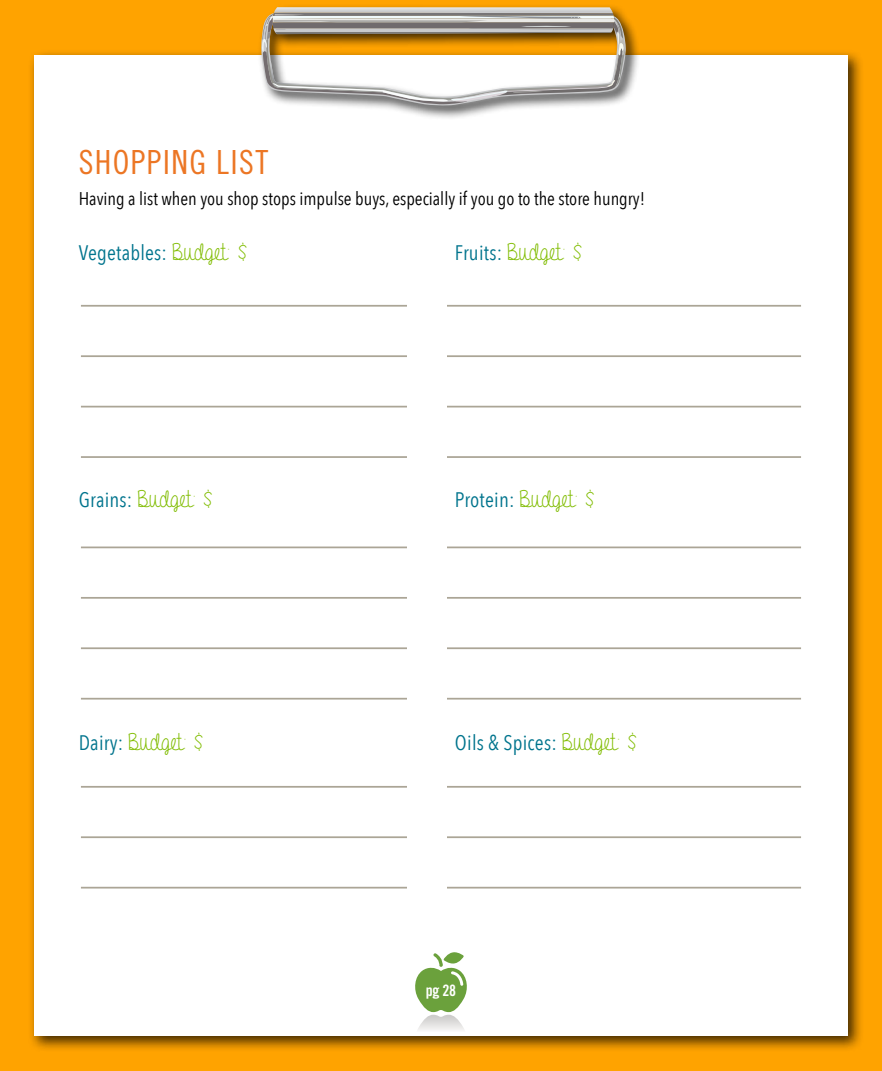
<style>
.page{position:relative;width:882px;height:1071px;background:#ffa300}
.page>*{position:absolute;margin:0;border:0;box-sizing:border-box;transform-origin:0 0}
.t1{font:33.25px "Trade Gothic Cond Eighteen";letter-spacing:.04em;color:#ec7624}
.t2{font:24.5px "A Gentle Touch";letter-spacing:.02em;color:#80bc00}
.t3{font:21px "Avenir Next Condensed";letter-spacing:.01em;color:#00748d}
.t4{font:18.38px "Avenir Next Condensed";color:#000}
.t5{font:15.75px "Trade Gothic Bold Cond Twenty";color:#fff}
.s1{font-family:"A Gentle Touch";font-size:24.5px;color:#80bc00}
.s2{font-family:"Avenir Next Condensed";font-size:21px;color:#00748d}
</style>
<div class="page">
<div style="left:28px;top:49px;width:837px;height:1004px;background:#000;opacity:.75"></div>
<div style="left:34px;top:55px;width:814px;height:981px;background:#fff"></div>
<div style="left:257px;top:3px;width:383px;height:117px;background:#000;opacity:.75"></div>
<svg style="left:261px;top:7px;width:365px;height:99px"></svg>
<svg style="left:415px;top:952px;width:52px;height:78px"></svg>
<hr style="left:81px;top:305px;width:720px;height:2px;background:#aba596">
<hr style="left:81px;top:547px;width:720px;height:1px;background:#aba596">
<hr style="left:81px;top:786px;width:720px;height:2px;background:#aba596">
<hr style="left:81px;top:355px;width:720px;height:2px;background:#aba596">
<hr style="left:81px;top:597px;width:720px;height:2px;background:#aba596">
<hr style="left:81px;top:836px;width:720px;height:2px;background:#aba596">
<hr style="left:81px;top:406px;width:720px;height:1px;background:#aba596">
<hr style="left:81px;top:647px;width:720px;height:2px;background:#aba596">
<hr style="left:81px;top:887px;width:720px;height:2px;background:#aba596">
<hr style="left:81px;top:456px;width:720px;height:2px;background:#aba596">
<hr style="left:81px;top:698px;width:720px;height:2px;background:#aba596">
<div style="left:407px;top:265px;width:39px;height:658px;background:#fff"></div>
<h1 class="t1" style="left:79px;top:143px;width:191px">SHOPPING LIST</h1>
<p class="t4" style="left:79px;top:183px;width:568px">Having a list when you shop stops impulse buys, especially if you go to the store hungry!</p>
<p class="t3" style="left:79px;top:235px;width:169px">Vegetables: <span class="s1">Budget: $</span></p>
<h2 class="t2" style="left:455px;top:239px;width:128px"><span class="s2">Fruits:</span> Budget: $</h2>
<h2 class="t2" style="left:79px;top:486px;width:135px"><span class="s2">Grains:</span> Budget: $</h2>
<p class="t3" style="left:455px;top:482px;width:141px">Protein: <span class="s1">Budget: $</span></p>
<h2 class="t2" style="left:79px;top:729px;width:126px"><span class="s2">Dairy:</span> Budget: $</h2>
<p class="t3" style="left:455px;top:725px;width:183px">Oils &amp; Spices: <span class="s1">Budget: $</span></p>
<p class="t5" style="left:426px;top:981px;width:32px">pg 28</p>
</div>
